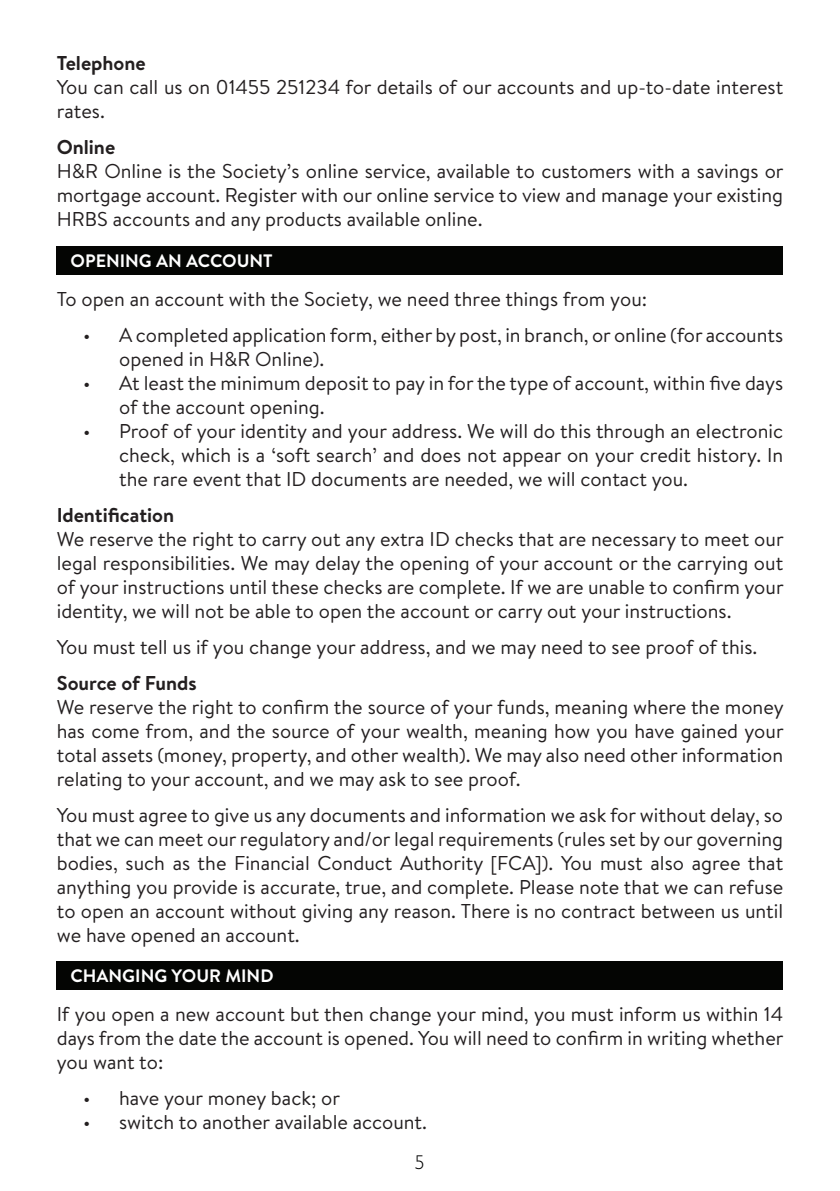
<style>
.page{position:relative;width:840px;height:1191px;background:#fff}
.page>*{position:absolute;margin:0;border:0;box-sizing:border-box;transform-origin:0 0}
.t1{font:20px/24px "Brandon Text";color:#231f20;text-align:justify}
.t2{font:700 20px "Brandon Text";color:#231f20}
.t3{font:300 20px "Gill Sans MT Std";color:#000}
.t4{font:700 18px "Brandon Text";color:#fff}
</style>
<div class="page">
<div style="left:57px;top:246px;width:725px;height:29px;background:#040503"></div>
<div style="left:57px;top:961px;width:725px;height:28px;background:#040503"></div>
<p class="t2" style="left:57px;top:49px;width:90px">Telephone</p>
<p class="t1" style="left:57px;top:75px;width:727px">You can call us on 01455 251234 for details of our accounts and up-to-date interest rates.</p>
<p class="t2" style="left:57px;top:133px;width:60px">Online</p>
<p class="t1" style="left:57px;top:159px;width:728px">H&amp;R Online is the Society’s online service, available to customers with a savings or mortgage account. Register with our online service to view and manage your existing HRBS accounts and any products available online.</p>
<p class="t4" style="left:70px;top:248px;width:204px">OPENING AN ACCOUNT</p>
<p class="t1" style="left:57px;top:286px;width:591px">To open an account with the Society, we need three things from you:</p>
<p class="t1" style="left:119px;top:322px;width:665px;text-indent:-36px">• A completed application form, either by post, in branch, or online (for accounts opened in H&amp;R Online).</p>
<p class="t1" style="left:119px;top:370px;width:665px;text-indent:-36px">• At least the minimum deposit to pay in for the type of account, within five days of the account opening.</p>
<p class="t1" style="left:119px;top:418px;width:665px;text-indent:-36px">• Proof of your identity and your address. We will do this through an electronic check, which is a ‘soft search’ and does not appear on your credit history. In the rare event that ID documents are needed, we will contact you.</p>
<p class="t2" style="left:57px;top:501px;width:119px">Identification</p>
<p class="t1" style="left:57px;top:526px;width:728px">We reserve the right to carry out any extra ID checks that are necessary to meet our legal responsibilities. We may delay the opening of your account or the carrying out of your instructions until these checks are complete. If we are unable to confirm your identity, we will not be able to open the account or carry out your instructions.</p>
<p class="t1" style="left:57px;top:634px;width:701px">You must tell us if you change your address, and we may need to see proof of this.</p>
<p class="t2" style="left:57px;top:669px;width:141px">Source of Funds</p>
<p class="t1" style="left:57px;top:694px;width:728px">We reserve the right to confirm the source of your funds, meaning where the money has come from, and the source of your wealth, meaning how you have gained your total assets (money, property, and other wealth). We may also need other information relating to your account, and we may ask to see proof.</p>
<p class="t1" style="left:57px;top:802px;width:727px">You must agree to give us any documents and information we ask for without delay, so that we can meet our regulatory and/or legal requirements (rules set by our governing bodies, such as the Financial Conduct Authority [FCA]). You must also agree that anything you provide is accurate, true, and complete. Please note that we can refuse to open an account without giving any reason. There is no contract between us until we have opened an account.</p>
<p class="t4" style="left:70px;top:963px;width:204px">CHANGING YOUR MIND</p>
<p class="t1" style="left:57px;top:1001px;width:728px">If you open a new account but then change your mind, you must inform us within 14 days from the date the account is opened. You will need to confirm in writing whether you want to:</p>
<p class="t1" style="left:83px;top:1085px;width:258px">• have your money back; or</p>
<p class="t1" style="left:83px;top:1109px;width:345px">• switch to another available account.</p>
<p class="t3" style="left:415px;top:1150px;width:11px">5</p>
</div>
